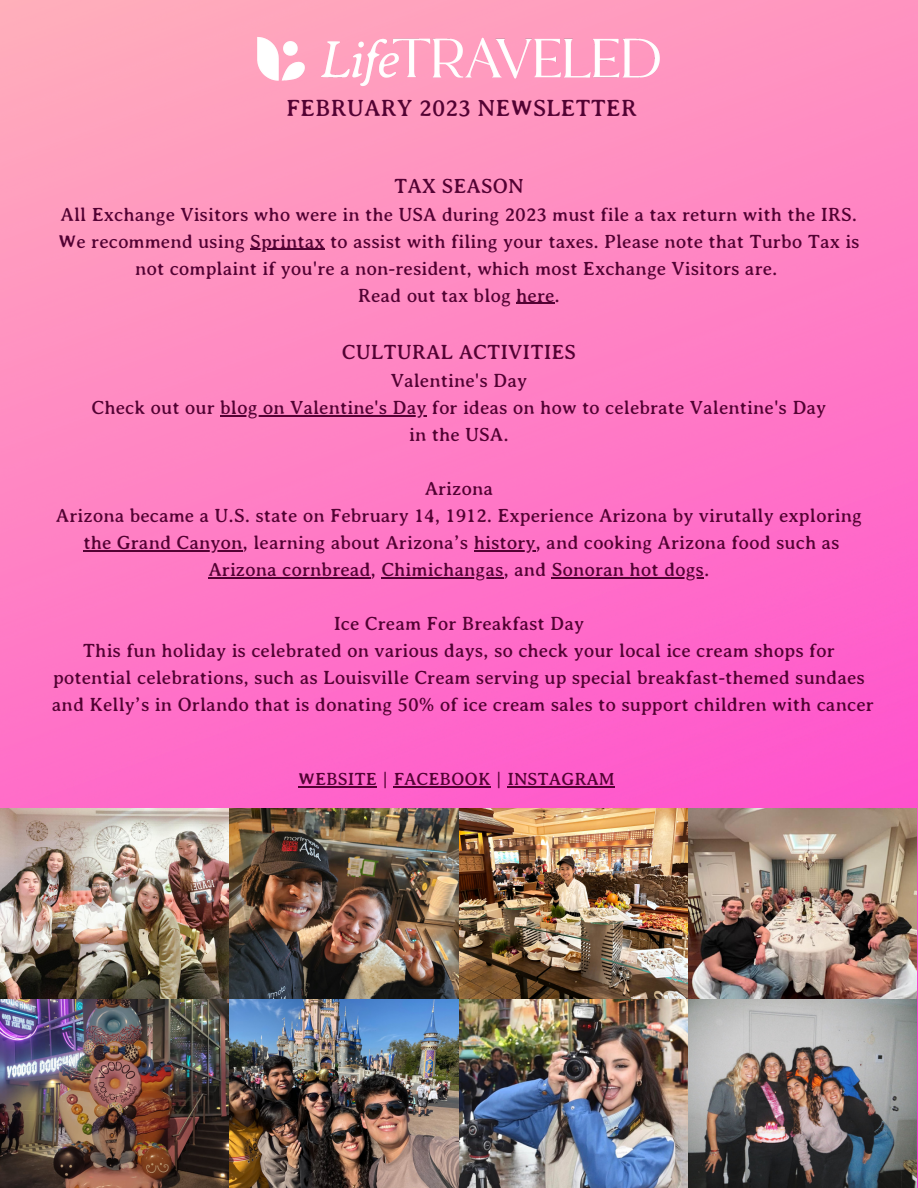
<style>
.page{position:relative;width:918px;height:1188px;background:#fff}
.page>*{position:absolute;margin:0;border:0;box-sizing:border-box;transform-origin:0 0}
.t1{font:24px "Averia Serif";color:#520233}
.t2{font:21px "Averia Serif";color:#520233}
.t3{font:19.5px/27px "Averia Serif";color:#520233;text-align:center}
.t4{font:18px "Averia Serif";color:#520233}
</style>
<div class="page">
<img style="left:0;top:0;width:918px;height:1188px">
<img style="left:0;top:808px;width:917px;height:380px">
<img style="left:220px;top:0;width:478px;height:123px">
<hr style="left:250px;top:249px;width:75px;height:1px;background:#520233">
<hr style="left:516px;top:303px;width:39px;height:1px;background:#520233">
<hr style="left:220px;top:415px;width:207px;height:1px;background:#520233">
<hr style="left:83px;top:550px;width:160px;height:1px;background:#520233">
<hr style="left:474px;top:550px;width:62px;height:1px;background:#520233">
<hr style="left:208px;top:577px;width:163px;height:1px;background:#520233">
<hr style="left:381px;top:577px;width:122px;height:1px;background:#520233">
<hr style="left:552px;top:577px;width:152px;height:1px;background:#520233">
<hr style="left:298px;top:786px;width:79px;height:1px;background:#520233">
<hr style="left:394px;top:786px;width:97px;height:1px;background:#520233">
<hr style="left:507px;top:786px;width:108px;height:1px;background:#520233">
<h2 class="t1" style="left:286px;top:95px;width:352px">FEBRUARY 2023 NEWSLETTER</h2>
<h1 class="t2" style="left:394px;top:174px;width:131px">TAX SEASON</h1>
<p class="t3" style="left:58px;top:201px;width:803px;text-align:left">All Exchange Visitors who were in the USA during 2023 must file a tax return with the IRS.<br>We recommend using Sprintax to assist with filing your taxes. Please note that Turbo Tax is</p>
<p class="t3" style="left:135px;top:255px;width:644px">not complaint if you're a non-resident, which most Exchange Visitors are.<br>Read out tax blog here.</p>
<p class="t2" style="left:342px;top:340px;width:236px">CULTURAL ACTIVITIES</p>
<p class="t3" style="left:391px;top:367px;width:138px">Valentine's Day</p>
<p class="t3" style="left:92px;top:394px;width:736px">Check out our blog on Valentine's Day for ideas on how to celebrate Valentine's Day</p>
<p class="t3" style="left:409px;top:421px;width:101px">in the USA.</p>
<p class="t3" style="left:425px;top:475px;width:70px">Arizona</p>
<p class="t3" style="left:56px;top:502px;width:808px">Arizona became a U.S. state on February 14, 1912. Experience Arizona by virutally exploring</p>
<p class="t3" style="left:83px;top:529px;width:758px">the Grand Canyon, learning about Arizona’s history, and cooking Arizona food such as</p>
<p class="t3" style="left:208px;top:556px;width:503px">Arizona cornbread, Chimichangas, and Sonoran hot dogs.</p>
<p class="t3" style="left:52px;top:610px;width:823px">Ice Cream For Breakfast Day<br>This fun holiday is celebrated on various days, so check your local ice cream shops for potential celebrations, such as Louisville Cream serving up special breakfast-themed sundaes and Kelly’s in Orlando that is donating 50% of ice cream sales to support children with cancer</p>
<p class="t4" style="left:298px;top:769px;width:318px">WEBSITE | FACEBOOK | INSTAGRAM</p>
</div>
